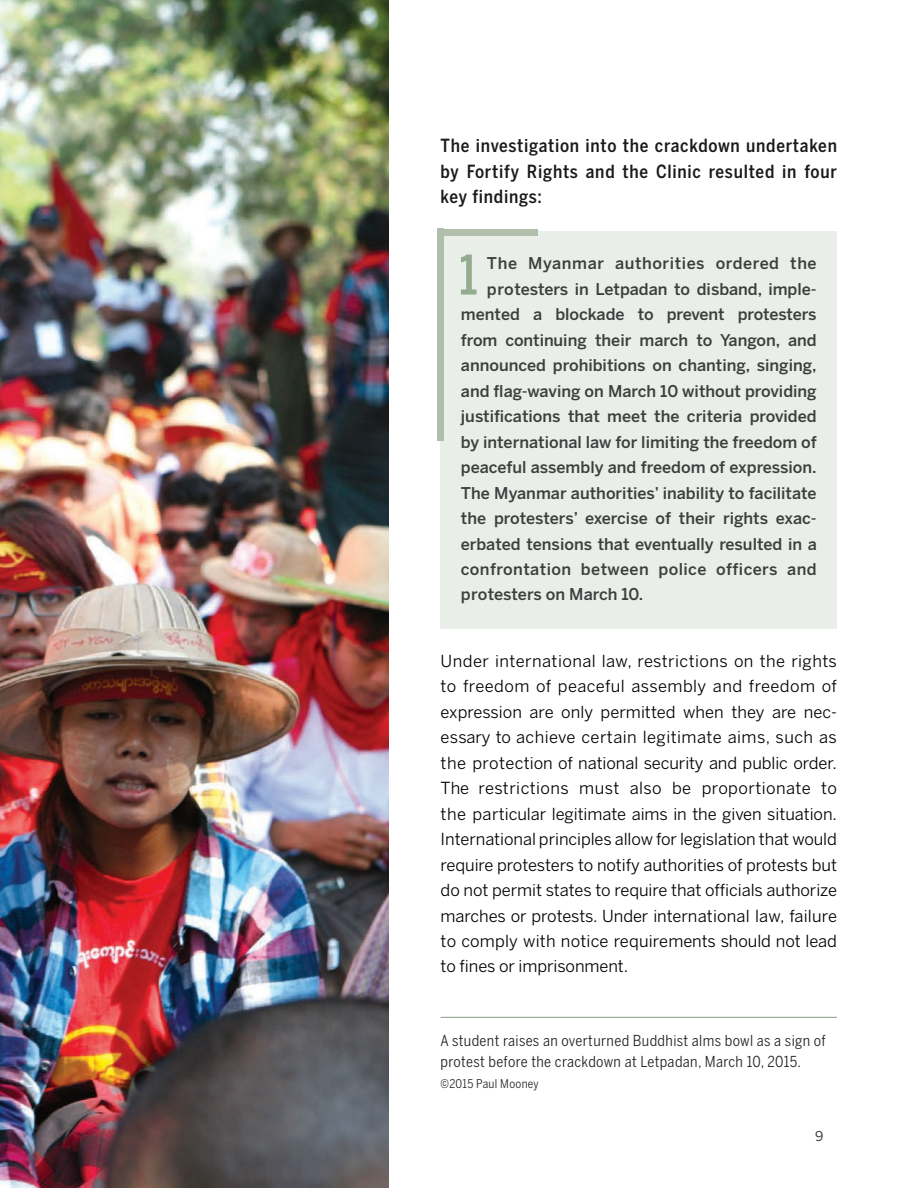
<style>
.page{position:relative;width:918px;height:1188px;background:#fff}
.page>*{position:absolute;margin:0;border:0;box-sizing:border-box;transform-origin:0 0}
.important_lists{font:500 54.15px "Benton Sans Comp";color:#94ab8f}
.body_text_2{font:500 18px/25.5px "Benton Sans Cond";letter-spacing:.04em;color:#1a1a1a;text-align:justify}
.body_text_2-2{font:16.5px/25.5px "Benton Sans";letter-spacing:-.005em;color:#000;text-align:justify}
.important_lists-2{font:500 16.2px "Benton Sans";color:#3e3e3f}
.important_lists-3{font:500 16.2px "Benton Sans";letter-spacing:.025em;color:#3e3e3f}
.important_lists-4{font:500 16.2px "Benton Sans";letter-spacing:.035em;color:#3e3e3f}
.t1{font:15px/21px "Benton Sans Cond";letter-spacing:.025em;color:#231f20}
.FR_Text_Body{font:13.5px "Benton Sans";color:#3e3e3f}
.t2{font:12px "Benton Sans Cond";letter-spacing:.025em;color:#231f20}
</style>
<div class="page">
<div style="left:441px;top:232px;width:396px;height:397px;background:#e9eee8"></div>
<img style="left:0;top:0;width:389px;height:1188px">
<hr style="left:441px;top:1017px;width:396px;height:1px;background:#94ab8f">
<div style="left:437px;top:229px;width:7px;height:212px;background:#b0bfab"></div>
<div style="left:437px;top:229px;width:100px;height:7px;background:#b0bfab"></div>
<p class="body_text_2" style="left:441px;top:133px;width:398px">The investigation into the crackdown undertaken by Fortify Rights and the Clinic resulted in four key findings:</p>
<p class="important_lists" style="left:459px;top:243px;width:20px">1</p>
<p class="important_lists-4" style="left:487px;top:254px;width:331px">The Myanmar authorities ordered the</p>
<p class="important_lists-2" style="left:487px;top:279px;width:331px">protesters in Letpadan to disband, imple-</p>
<p class="important_lists-2" style="left:461px;top:305px;width:357px">mented a blockade to prevent protesters</p>
<p class="important_lists-2" style="left:461px;top:330px;width:357px">from continuing their march to Yangon, and</p>
<p class="important_lists-2" style="left:461px;top:356px;width:357px">announced prohibitions on chanting, singing,</p>
<p class="important_lists-2" style="left:461px;top:381px;width:357px">and flag-waving on March 10 without providing</p>
<p class="important_lists-2" style="left:461px;top:406px;width:357px">justifications that meet the criteria provided</p>
<p class="important_lists-2" style="left:461px;top:432px;width:357px">by international law for limiting the freedom of</p>
<p class="important_lists-2" style="left:461px;top:457px;width:357px">peaceful assembly and freedom of expression.</p>
<p class="important_lists-2" style="left:461px;top:483px;width:357px">The Myanmar authorities’ inability to facilitate</p>
<p class="important_lists-2" style="left:461px;top:508px;width:357px">the protesters’ exercise of their rights exac-</p>
<p class="important_lists-2" style="left:461px;top:534px;width:357px">erbated tensions that eventually resulted in a</p>
<p class="important_lists-3" style="left:461px;top:559px;width:357px">confrontation between police officers and</p>
<p class="important_lists-2" style="left:461px;top:585px;width:184px">protesters on March 10.</p>
<p class="body_text_2-2" style="left:441px;top:648px;width:398px">Under international law, restrictions on the rights to freedom of peaceful assembly and freedom of expression are only permitted when they are nec&shy;essary to achieve certain legitimate aims, such as the protection of national security and public order.<br>The restrictions must also be proportionate to the particular legitimate aims in the given situation.<br>International principles allow for legislation that would require protesters to notify authorities of protests but do not permit states to require that officials authorize marches or protests. Under international law, failure to comply with notice requirements should not lead to fines or imprisonment.</p>
<p class="t1" style="left:441px;top:1031px;width:387px">A student raises an overturned Buddhist alms bowl as a sign of protest before the crackdown at Letpadan, March 10, 2015.</p>
<p class="t2" style="left:441px;top:1077px;width:100px">©2015 Paul Mooney</p>
<p class="FR_Text_Body" style="left:815px;top:1129px;width:10px">9</p>
</div>
